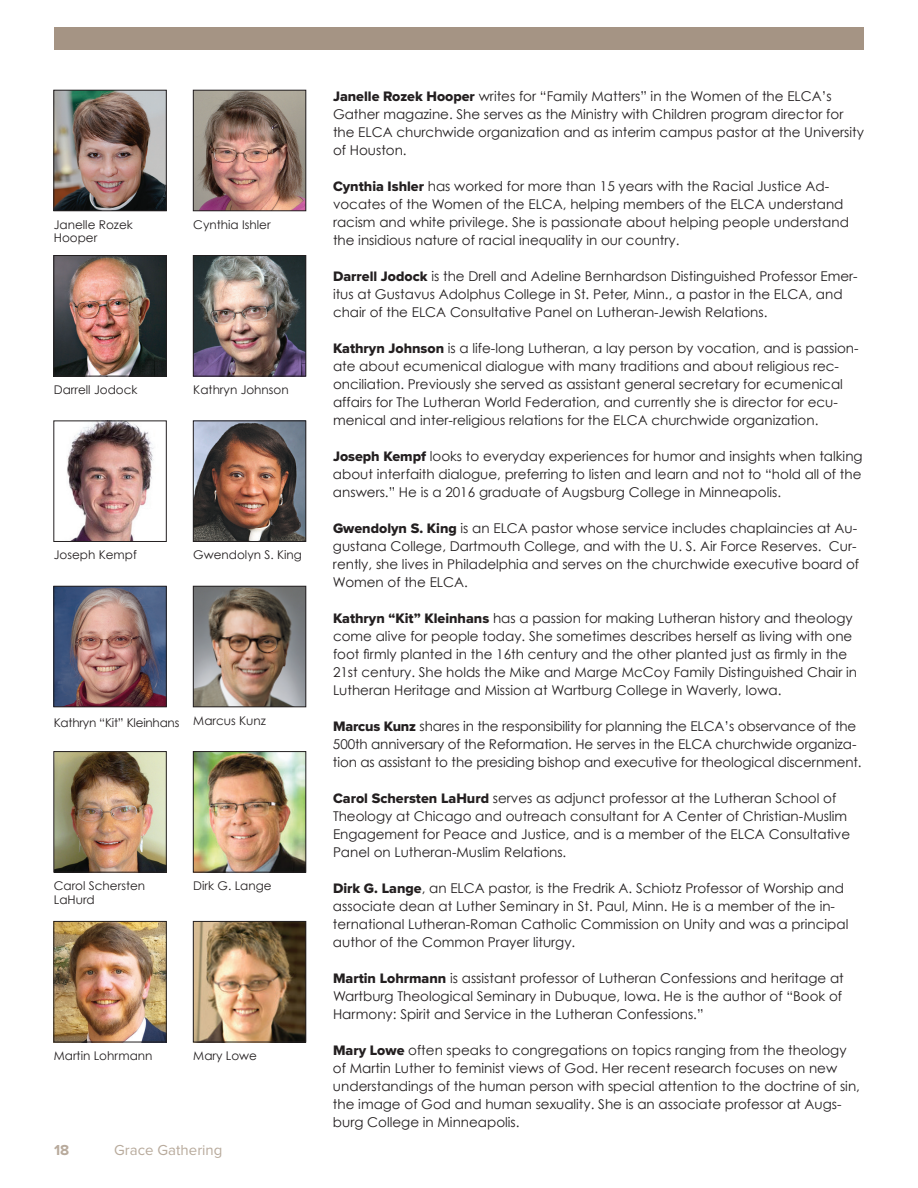
<style>
.page{position:relative;width:918px;height:1188px;background:#fff}
.page>*{position:absolute;margin:0;border:0;box-sizing:border-box;transform-origin:0 0}
.t1{font:15px "Proxima Nova";color:#b8aa9c}
.t2{font:700 15px "Proxima Nova";color:#b8aa9c}
.t3{font:13.5px/18px "Century Gothic";color:#231f20}
.t4{font:12px/13.5px "Century Gothic";color:#231f20}
.t5{font:12px "Century Gothic";letter-spacing:-.02em;color:#231f20}
.s1{font-family:"Proxima Nova Extrabld";font-size:14.25px}
</style>
<div class="page">
<div style="left:54px;top:27px;width:810px;height:23px;background:#a59484"></div>
<img style="left:56px;top:92px;width:108px;height:117px">
<div style="left:54px;top:90px;width:112px;height:121px;border:1px solid #231f20"></div>
<img style="left:195px;top:92px;width:109px;height:117px">
<div style="left:193px;top:90px;width:113px;height:121px;border:1px solid #231f20"></div>
<img style="left:56px;top:257px;width:108px;height:117px">
<div style="left:54px;top:255px;width:112px;height:121px;border:1px solid #231f20"></div>
<img style="left:195px;top:257px;width:109px;height:117px">
<div style="left:193px;top:255px;width:113px;height:121px;border:1px solid #231f20"></div>
<img style="left:67px;top:423px;width:87px;height:117px">
<img style="left:195px;top:423px;width:109px;height:117px">
<div style="left:193px;top:421px;width:113px;height:121px;border:1px solid #231f20"></div>
<img style="left:56px;top:588px;width:108px;height:117px">
<div style="left:54px;top:586px;width:112px;height:121px;border:1px solid #231f20"></div>
<img style="left:195px;top:588px;width:109px;height:117px">
<div style="left:193px;top:586px;width:113px;height:121px;border:1px solid #231f20"></div>
<img style="left:56px;top:753px;width:108px;height:117px">
<div style="left:54px;top:751px;width:112px;height:121px;border:1px solid #231f20"></div>
<img style="left:195px;top:753px;width:109px;height:117px">
<div style="left:193px;top:751px;width:113px;height:121px;border:1px solid #231f20"></div>
<img style="left:56px;top:923px;width:108px;height:117px">
<div style="left:54px;top:921px;width:112px;height:121px;border:1px solid #231f20"></div>
<img style="left:195px;top:923px;width:109px;height:117px">
<div style="left:193px;top:921px;width:113px;height:121px;border:1px solid #231f20"></div>
<p class="t4" style="left:54px;top:218px;width:81px">Janelle Rozek<br>Hooper</p>
<p class="t4" style="left:193px;top:218px;width:79px">Cynthia Ishler</p>
<p class="t4" style="left:54px;top:383px;width:85px">Darrell Jodock</p>
<p class="t4" style="left:193px;top:383px;width:97px">Kathryn Johnson</p>
<p class="t4" style="left:54px;top:548px;width:85px">Joseph Kempf</p>
<p class="t4" style="left:193px;top:548px;width:110px">Gwendolyn S. King</p>
<p class="t5" style="left:54px;top:715px;width:214px">Kathryn “Kit” Kleinhans Marcus Kunz</p>
<p class="t4" style="left:54px;top:879px;width:93px">Carol Schersten<br>LaHurd</p>
<p class="t4" style="left:193px;top:879px;width:80px">Dirk G. Lange</p>
<p class="t4" style="left:54px;top:1049px;width:100px">Martin Lohrmann</p>
<p class="t4" style="left:193px;top:1049px;width:65px">Mary Lowe</p>
<p class="t2" style="left:54px;top:1143px;width:17px">18</p>
<p class="t1" style="left:114px;top:1143px;width:110px">Grace Gathering</p>
<p class="t3" style="left:333px;top:87px;width:533px"><span class="s1">Janelle Rozek Hooper</span> writes for “Family Matters” in the Women of the ELCA’s Gather magazine. She serves as the Ministry with Children program director for the ELCA churchwide organization and as interim campus pastor at the University of Houston.</p>
<p class="t3" style="left:333px;top:177px;width:517px"><span class="s1">Cynthia Ishler</span> has worked for more than 15 years with the Racial Justice Ad&shy;vocates of the Women of the ELCA, helping members of the ELCA understand racism and white privilege. She is passionate about helping people understand the insidious nature of racial inequality in our country.</p>
<p class="t3" style="left:333px;top:267px;width:526px"><span class="s1">Darrell Jodock</span> is the Drell and Adeline Bernhardson Distinguished Professor Emer&shy;itus at Gustavus Adolphus College in St. Peter, Minn., a pastor in the ELCA, and chair of the ELCA Consultative Panel on Lutheran-Jewish Relations.</p>
<p class="t3" style="left:333px;top:339px;width:527px"><span class="s1">Kathryn Johnson</span> is a life-long Lutheran, a lay person by vocation, and is passion&shy;ate about ecumenical dialogue with many traditions and about religious rec&shy;onciliation. Previously she served as assistant general secretary for ecumenical affairs for The Lutheran World Federation, and currently she is director for ecu&shy;menical and inter-religious relations for the ELCA churchwide organization.</p>
<p class="t3" style="left:333px;top:447px;width:531px;text-align:justify"><span class="s1">Joseph Kempf</span> looks to everyday experiences for humor and insights when talking about interfaith dialogue, preferring to listen and learn and not to “hold all of the answers.” He is a 2016 graduate of Augsburg College in Minneapolis.</p>
<p class="t3" style="left:333px;top:519px;width:528px"><span class="s1">Gwendolyn S. King</span> is an ELCA pastor whose service includes chaplaincies at Au&shy;gustana College, Dartmouth College, and with the U. S. Air Force Reserves. Cur&shy;rently, she lives in Philadelphia and serves on the churchwide executive board of Women of the ELCA.</p>
<p class="t3" style="left:333px;top:609px;width:526px"><span class="s1">Kathryn “Kit” Kleinhans</span> has a passion for making Lutheran history and theology come alive for people today. She sometimes describes herself as living with one foot firmly planted in the 16th century and the other planted just as firmly in the 21st century. She holds the Mike and Marge McCoy Family Distinguished Chair in Lutheran Heritage and Mission at Wartburg College in Waverly, Iowa.</p>
<p class="t3" style="left:333px;top:717px;width:530px"><span class="s1">Marcus Kunz</span> shares in the responsibility for planning the ELCA’s observance of the<br>500th anniversary of the Reformation. He serves in the ELCA churchwide organiza&shy;tion as assistant to the presiding bishop and executive for theological discernment.</p>
<p class="t3" style="left:333px;top:789px;width:519px"><span class="s1">Carol Schersten LaHurd</span> serves as adjunct professor at the Lutheran School of Theology at Chicago and outreach consultant for A Center of Christian-Muslim Engagement for Peace and Justice, and is a member of the ELCA Consultative Panel on Lutheran-Muslim Relations.</p>
<p class="t3" style="left:333px;top:879px;width:517px"><span class="s1">Dirk G. Lange</span>, an ELCA pastor, is the Fredrik A. Schiotz Professor of Worship and associate dean at Luther Seminary in St. Paul, Minn. He is a member of the in&shy;ternational Lutheran-Roman Catholic Commission on Unity and was a principal author of the Common Prayer liturgy.</p>
<p class="t3" style="left:333px;top:969px;width:512px"><span class="s1">Martin Lohrmann</span> is assistant professor of Lutheran Confessions and heritage at<br>Wartburg Theological Seminary in Dubuque, Iowa. He is the author of “Book of<br>Harmony: Spirit and Service in the Lutheran Confessions.”</p>
<p class="t3" style="left:333px;top:1041px;width:528px"><span class="s1">Mary Lowe</span> often speaks to congregations on topics ranging from the theology of Martin Luther to feminist views of God. Her recent research focuses on new understandings of the human person with special attention to the doctrine of sin, the image of God and human sexuality. She is an associate professor at Augs&shy;burg College in Minneapolis.</p>
</div>
